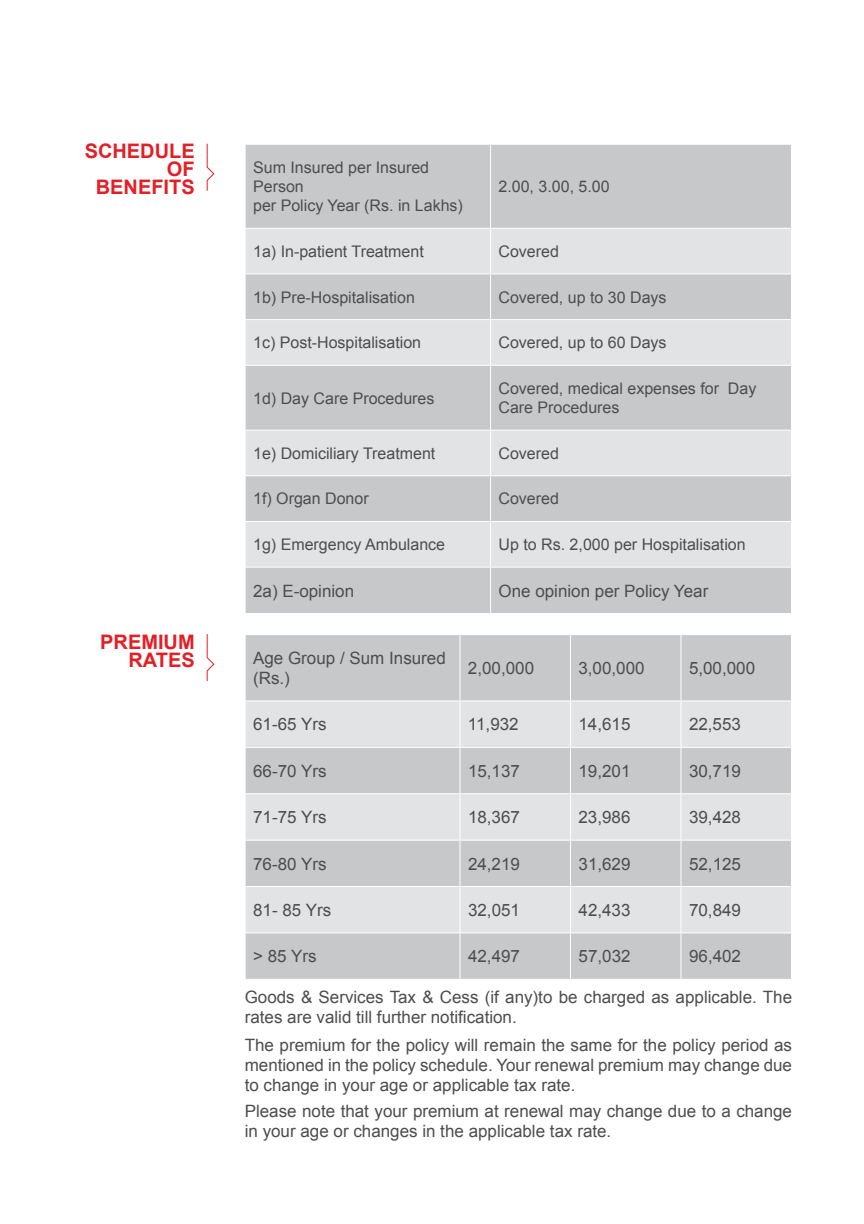
<style>
.page{position:relative;width:864px;height:1224px;background:#fff}
.page>*{position:absolute;margin:0;border:0;box-sizing:border-box;transform-origin:0 0}
.t1{font:700 20px/18px "Arial";color:#e31f27;text-align:right}
.t2{font:17px/20px "Arial";color:#4d4d4f}
.t3{font:16px/19.2px "Arial";color:#4d4d4f}
.t4{font:16px "Arial";color:#4d4d4f}
</style>
<div class="page">
<svg style="left:206px;top:143px;width:9px;height:48px"></svg>
<svg style="left:206px;top:634px;width:9px;height:48px"></svg>
<div style="left:246px;top:145px;width:545px;height:468px;background:#c7c8ca"></div>
<svg style="left:246px;top:229px;width:545px;height:338px;background:#d5d6d8"></svg>
<hr style="left:490px;top:145px;width:1px;height:83px;background:#fff">
<hr style="left:245px;top:228px;width:246px;height:1px;background:#fff">
<hr style="left:491px;top:228px;width:301px;height:1px;background:#fff">
<hr style="left:490px;top:229px;width:1px;height:44px;background:#fff">
<hr style="left:245px;top:273px;width:246px;height:1px;background:#fff">
<hr style="left:491px;top:273px;width:301px;height:1px;background:#fff">
<hr style="left:490px;top:274px;width:1px;height:45px;background:#fff">
<hr style="left:245px;top:319px;width:246px;height:1px;background:#fff">
<hr style="left:491px;top:319px;width:301px;height:1px;background:#fff">
<hr style="left:490px;top:320px;width:1px;height:45px;background:#fff">
<hr style="left:245px;top:365px;width:246px;height:1px;background:#fff">
<hr style="left:491px;top:365px;width:301px;height:1px;background:#fff">
<hr style="left:490px;top:366px;width:1px;height:64px;background:#fff">
<hr style="left:245px;top:430px;width:246px;height:1px;background:#fff">
<hr style="left:491px;top:430px;width:301px;height:1px;background:#fff">
<hr style="left:490px;top:431px;width:1px;height:44px;background:#fff">
<hr style="left:245px;top:475px;width:246px;height:1px;background:#fff">
<hr style="left:491px;top:475px;width:301px;height:1px;background:#fff">
<hr style="left:490px;top:476px;width:1px;height:45px;background:#fff">
<hr style="left:245px;top:521px;width:246px;height:1px;background:#fff">
<hr style="left:491px;top:521px;width:301px;height:1px;background:#fff">
<hr style="left:490px;top:522px;width:1px;height:45px;background:#fff">
<hr style="left:245px;top:567px;width:246px;height:1px;background:#fff">
<hr style="left:491px;top:567px;width:301px;height:1px;background:#fff">
<hr style="left:490px;top:568px;width:1px;height:45px;background:#fff">
<div style="left:246px;top:635px;width:545px;height:344px;background:#c7c8ca"></div>
<svg style="left:246px;top:701px;width:545px;height:231px;background:#d7d8d9"></svg>
<hr style="left:459px;top:635px;width:1px;height:65px;background:#fff">
<hr style="left:570px;top:635px;width:1px;height:65px;background:#fff">
<hr style="left:680px;top:635px;width:1px;height:65px;background:#fff">
<hr style="left:245px;top:700px;width:215px;height:1px;background:#fff">
<hr style="left:460px;top:700px;width:110px;height:1px;background:#fff">
<hr style="left:459px;top:701px;width:1px;height:46px;background:#fff">
<hr style="left:570px;top:700px;width:111px;height:1px;background:#fff">
<hr style="left:570px;top:701px;width:1px;height:46px;background:#fff">
<hr style="left:681px;top:700px;width:111px;height:1px;background:#fff">
<hr style="left:680px;top:701px;width:1px;height:46px;background:#fff">
<hr style="left:245px;top:747px;width:215px;height:1px;background:#fff">
<hr style="left:460px;top:747px;width:110px;height:1px;background:#fff">
<hr style="left:459px;top:748px;width:1px;height:45px;background:#fff">
<hr style="left:570px;top:747px;width:111px;height:1px;background:#fff">
<hr style="left:570px;top:748px;width:1px;height:45px;background:#fff">
<hr style="left:681px;top:747px;width:111px;height:1px;background:#fff">
<hr style="left:680px;top:748px;width:1px;height:45px;background:#fff">
<hr style="left:245px;top:793px;width:215px;height:1px;background:#fff">
<hr style="left:460px;top:793px;width:110px;height:1px;background:#fff">
<hr style="left:459px;top:794px;width:1px;height:46px;background:#fff">
<hr style="left:570px;top:793px;width:111px;height:1px;background:#fff">
<hr style="left:570px;top:794px;width:1px;height:46px;background:#fff">
<hr style="left:681px;top:793px;width:111px;height:1px;background:#fff">
<hr style="left:680px;top:794px;width:1px;height:46px;background:#fff">
<hr style="left:245px;top:840px;width:215px;height:1px;background:#fff">
<hr style="left:460px;top:840px;width:110px;height:1px;background:#fff">
<hr style="left:459px;top:841px;width:1px;height:45px;background:#fff">
<hr style="left:570px;top:840px;width:111px;height:1px;background:#fff">
<hr style="left:570px;top:841px;width:1px;height:45px;background:#fff">
<hr style="left:681px;top:840px;width:111px;height:1px;background:#fff">
<hr style="left:680px;top:841px;width:1px;height:45px;background:#fff">
<hr style="left:245px;top:886px;width:215px;height:1px;background:#fff">
<hr style="left:460px;top:886px;width:110px;height:1px;background:#fff">
<hr style="left:459px;top:887px;width:1px;height:45px;background:#fff">
<hr style="left:570px;top:886px;width:111px;height:1px;background:#fff">
<hr style="left:570px;top:887px;width:1px;height:45px;background:#fff">
<hr style="left:681px;top:886px;width:111px;height:1px;background:#fff">
<hr style="left:680px;top:887px;width:1px;height:45px;background:#fff">
<hr style="left:245px;top:932px;width:215px;height:1px;background:#fff">
<hr style="left:460px;top:932px;width:110px;height:1px;background:#fff">
<hr style="left:459px;top:933px;width:1px;height:46px;background:#fff">
<hr style="left:570px;top:932px;width:111px;height:1px;background:#fff">
<hr style="left:570px;top:933px;width:1px;height:46px;background:#fff">
<hr style="left:681px;top:932px;width:111px;height:1px;background:#fff">
<hr style="left:680px;top:933px;width:1px;height:46px;background:#fff">
<p class="t1" style="left:85px;top:143px;width:112px">SCHEDULE<br>OF<br>BENEFITS</p>
<p class="t1" style="left:100px;top:633px;width:96px">PREMIUM<br>RATES</p>
<p class="t3" style="left:253px;top:158px;width:211px">Sum Insured per Insured<br>Person<br>per Policy Year (Rs. in Lakhs)</p>
<p class="t4" style="left:499px;top:176px;width:113px">2.00, 3.00, 5.00</p>
<p class="t3" style="left:253px;top:242px;width:172px">1a) In-patient Treatment</p>
<p class="t3" style="left:499px;top:242px;width:62px">Covered</p>
<p class="t3" style="left:253px;top:288px;width:163px">1b) Pre-Hospitalisation</p>
<p class="t3" style="left:499px;top:288px;width:170px">Covered, up to 30 Days</p>
<p class="t3" style="left:253px;top:333px;width:170px">1c) Post-Hospitalisation</p>
<p class="t3" style="left:499px;top:333px;width:170px">Covered, up to 60 Days</p>
<p class="t3" style="left:253px;top:388px;width:183px">1d) Day Care Procedures</p>
<p class="t3" style="left:499px;top:379px;width:259px">Covered, medical expenses for Day<br>Care Procedures</p>
<p class="t3" style="left:253px;top:444px;width:184px">1e) Domiciliary Treatment</p>
<p class="t3" style="left:499px;top:444px;width:62px">Covered</p>
<p class="t3" style="left:253px;top:489px;width:117px">1f) Organ Donor</p>
<p class="t3" style="left:499px;top:489px;width:62px">Covered</p>
<p class="t3" style="left:253px;top:535px;width:194px">1g) Emergency Ambulance</p>
<p class="t3" style="left:499px;top:535px;width:249px">Up to Rs. 2,000 per Hospitalisation</p>
<p class="t2" style="left:253px;top:581px;width:103px">2a) E-opinion</p>
<p class="t2" style="left:499px;top:581px;width:211px">One opinion per Policy Year</p>
<p class="t2" style="left:253px;top:648px;width:194px">Age Group / Sum Insured (Rs.)</p>
<p class="t2" style="left:468px;top:658px;width:68px">2,00,000</p>
<p class="t2" style="left:578px;top:658px;width:68px">3,00,000</p>
<p class="t2" style="left:689px;top:658px;width:68px">5,00,000</p>
<p class="t2" style="left:253px;top:715px;width:75px">61-65 Yrs</p>
<p class="t2" style="left:468px;top:715px;width:52px">11,932</p>
<p class="t2" style="left:579px;top:715px;width:53px">14,615</p>
<p class="t2" style="left:689px;top:715px;width:53px">22,553</p>
<p class="t2" style="left:253px;top:761px;width:75px">66-70 Yrs</p>
<p class="t2" style="left:468px;top:761px;width:53px">15,137</p>
<p class="t2" style="left:579px;top:761px;width:53px">19,201</p>
<p class="t2" style="left:689px;top:761px;width:53px">30,719</p>
<p class="t2" style="left:253px;top:807px;width:75px">71-75 Yrs</p>
<p class="t2" style="left:468px;top:807px;width:53px">18,367</p>
<p class="t2" style="left:579px;top:807px;width:53px">23,986</p>
<p class="t2" style="left:689px;top:807px;width:53px">39,428</p>
<p class="t2" style="left:253px;top:854px;width:75px">76-80 Yrs</p>
<p class="t2" style="left:468px;top:854px;width:53px">24,219</p>
<p class="t2" style="left:579px;top:854px;width:53px">31,629</p>
<p class="t2" style="left:689px;top:854px;width:53px">52,125</p>
<p class="t2" style="left:253px;top:900px;width:80px">81- 85 Yrs</p>
<p class="t2" style="left:468px;top:900px;width:53px">32,051</p>
<p class="t2" style="left:579px;top:900px;width:53px">42,433</p>
<p class="t2" style="left:689px;top:900px;width:53px">70,849</p>
<p class="t2" style="left:253px;top:947px;width:65px">&gt; 85 Yrs</p>
<p class="t2" style="left:468px;top:947px;width:53px">42,497</p>
<p class="t2" style="left:579px;top:947px;width:53px">57,032</p>
<p class="t2" style="left:689px;top:947px;width:53px">96,402</p>
<p class="t2" style="left:245px;top:988px;width:549px">Goods &amp; Services Tax &amp; Cess (if any)to be charged as applicable. The rates are valid till further notification.</p>
<p class="t2" style="left:245px;top:1036px;width:549px;text-align:justify">The premium for the policy will remain the same for the policy period as mentioned in the policy schedule. Your renewal premium may change due to change in your age or applicable tax rate.</p>
<p class="t2" style="left:245px;top:1101px;width:549px">Please note that your premium at renewal may change due to a change in your age or changes in the applicable tax rate.</p>
</div>
